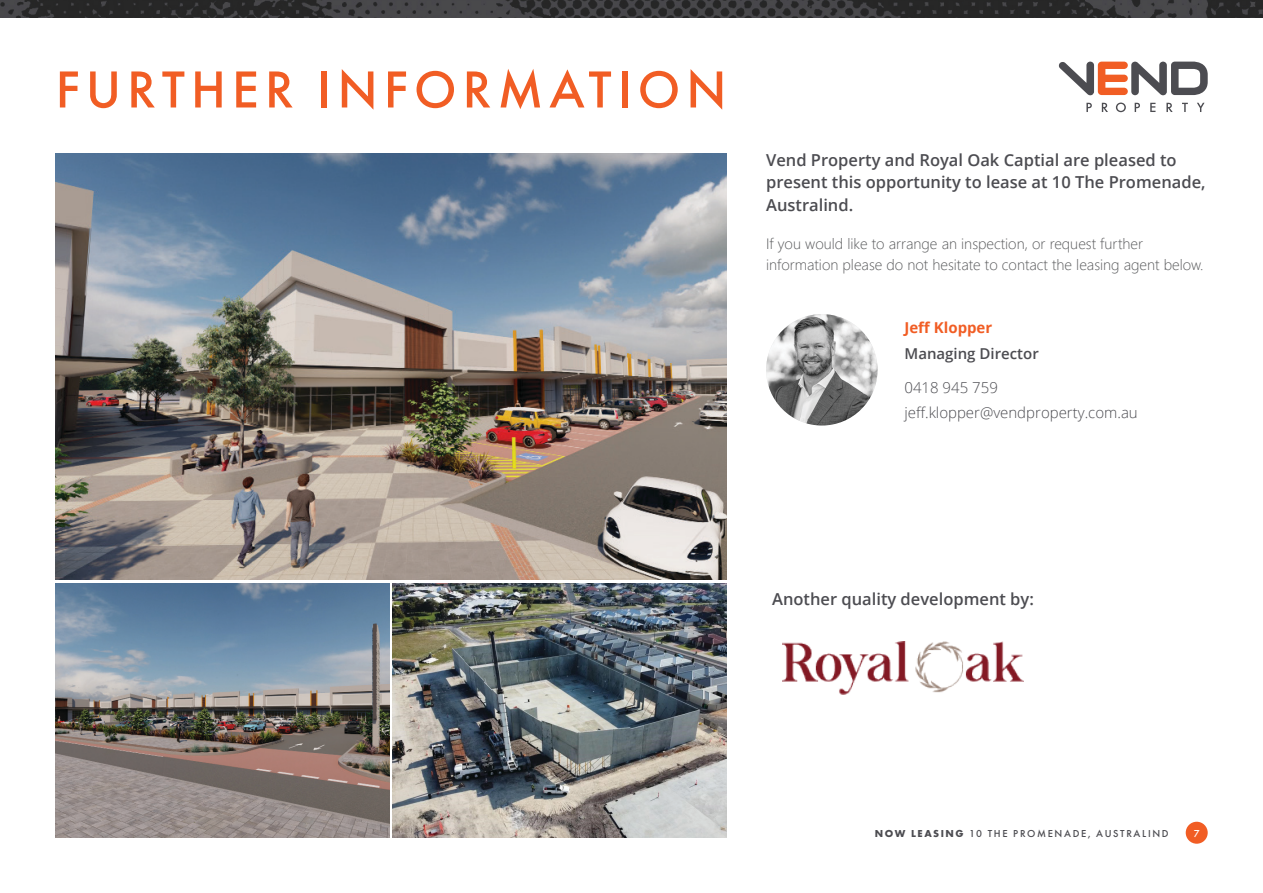
<style>
.page{position:relative;width:1263px;height:893px;background:#fff}
.page>*{position:absolute;margin:0;border:0;box-sizing:border-box;transform-origin:0 0}
.Heading_1{font:500 54px "Futura PT";letter-spacing:.11em;color:#f15d24}
.Intro_Paragraph{font:600 16.5px/22.5px "Open Sans";color:#4c4c51}
.Bodycopy{font:300 15px/21px "Segoe UI";color:#58595b}
.t1{font:300 15px/25.5px "Open Sans";color:#4c4c51}
.t2{font:600 15px/25.5px "Open Sans";color:#4c4c51}
.t3{font:500 10.5px "Futura PT";letter-spacing:.16em;color:#4c4c51}
.t4{font:500 10.5px "Futura PT";color:#fff}
.s1{font-weight:700;color:#f15d24}
.s2{font-weight:700}
</style>
<div class="page">
<svg style="left:1086px;top:103px;width:6px;height:9px"></svg>
<svg style="left:1102px;top:103px;width:6px;height:9px"></svg>
<svg style="left:1116px;top:103px;width:10px;height:9px"></svg>
<svg style="left:1135px;top:103px;width:5px;height:9px"></svg>
<svg style="left:1150px;top:103px;width:5px;height:9px"></svg>
<svg style="left:1166px;top:103px;width:7px;height:9px"></svg>
<svg style="left:1182px;top:103px;width:6px;height:9px"></svg>
<svg style="left:1197px;top:103px;width:7px;height:9px"></svg>
<svg style="left:1058px;top:61px;width:150px;height:34px"></svg>
<img style="left:55px;top:583px;width:334px;height:255px">
<img style="left:393px;top:583px;width:334px;height:255px">
<img style="left:55px;top:153px;width:672px;height:427px">
<img style="left:766px;top:314px;width:111px;height:111px;border-radius:56px">
<img style="left:782px;top:641px;width:242px;height:53px">
<div style="left:1186px;top:822px;width:22px;height:22px;background:#f15d24;border-radius:50%"></div>
<img style="left:0;top:0;width:1263px;height:17px">
<p class="Heading_1" style="left:56px;top:57px;width:672px">FURTHER INFORMATION</p>
<p class="Intro_Paragraph" style="left:766px;top:148px;width:441px">Vend Property and Royal Oak Captial are pleased to present this opportunity to lease at 10 The Promenade,<br>Australind.</p>
<p class="Bodycopy" style="left:766px;top:232px;width:439px">If you would like to arrange an inspection, or request further information please do not hesitate to contact the leasing agent below.</p>
<p class="t2" style="left:904px;top:315px;width:136px"><span class="s1">Jeff Klopper<br></span>Managing Director</p>
<p class="t1" style="left:904px;top:374px;width:235px">0418 945 759 jeff.klopper@vendproperty.com.au</p>
<p class="Intro_Paragraph" style="left:772px;top:588px;width:263px">Another quality development by:</p>
<p class="t3" style="left:875px;top:827px;width:295px"><span class="s2">NOW LEASING</span> 10 THE PROMENADE, AUSTRALIND</p>
<p class="t4" style="left:1194px;top:827px;width:7px">7</p>
</div>
